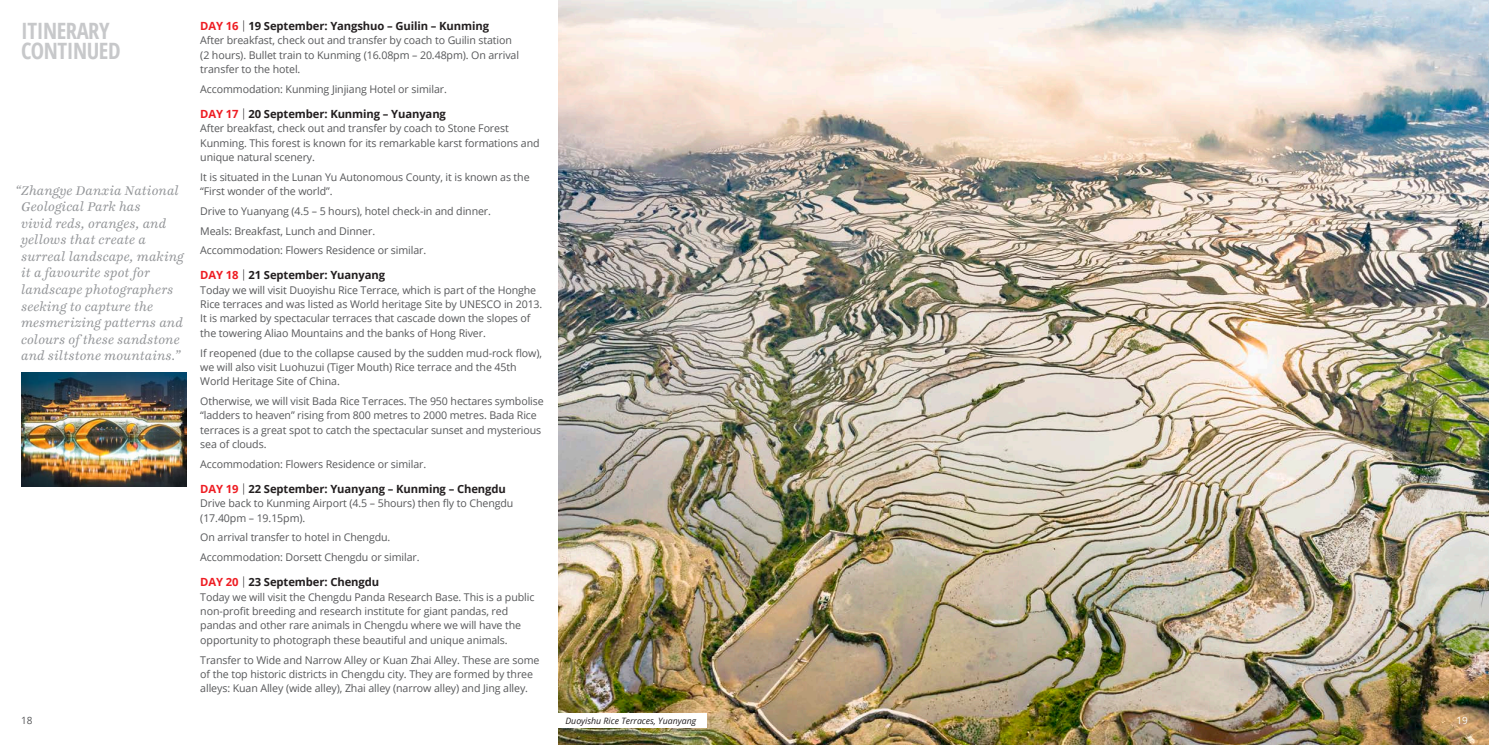
<style>
.page{position:relative;width:1489px;height:745px;background:#fff}
.page>*{position:absolute;margin:0;border:0;box-sizing:border-box;transform-origin:0 0}
.Heading_Colour{font:700 22.5px "Open Sans Condensed";letter-spacing:-.02em;color:#c7c8ca}
.t1{font:italic 13.75px/16.5px "Ingeborg";letter-spacing:.01em;color:#939598}
.Subheading{font:700 11.25px "Open Sans";letter-spacing:-.01em;color:#231f20}
.Body{font:10.62px/14.4px "Open Sans";letter-spacing:-.01em;color:#57585a}
.t2{font:10px "Open Sans";color:#57585a}
.t3{font:10px "Open Sans";color:#fff}
.t4{font:italic 8.75px "Open Sans";color:#231f20}
.s1{color:#ee1d23}
.s2{font-weight:300;font-stretch:condensed}
</style>
<div class="page">
<img style="left:21px;top:372px;width:165px;height:113px">
<img style="left:558px;top:0;width:930px;height:744px">
<div style="left:558px;top:712px;width:149px;height:14px;background:#fff"></div>
<p class="Heading_Colour" style="left:21px;top:15px;width:90px">ITINERARY</p>
<p class="Heading_Colour" style="left:21px;top:35px;width:101px">CONTINUED</p>
<p class="t1" style="left:21px;top:182px;width:164px;text-indent:-5px">“Zhangye Danxia National<br>Geological Park has<br>vivid reds, oranges, and yellows that create a surreal landscape, making it a favourite spot for landscape photographers seeking to capture the mesmerizing patterns and colours of these sandstone and siltstone mountains.”</p>
<p class="t2" style="left:21px;top:712px;width:13px">18</p>
<p class="Subheading" style="left:200px;top:18px;width:290px"><span class="s1">DAY 16</span> <span class="s2">|</span> 19 September: Yangshuo – Guilin – Kunming</p>
<p class="Body" style="left:200px;top:33px;width:320px">After breakfast, check out and transfer by coach to Guilin station (2 hours). Bullet train to Kunming (16.08pm – 20.48pm). On arrival transfer to the hotel.</p>
<p class="Body" style="left:200px;top:81px;width:248px">Accommodation: Kunming Jinjiang Hotel or similar.</p>
<p class="Subheading" style="left:200px;top:106px;width:247px"><span class="s1">DAY 17</span> <span class="s2">|</span> 20 September: Kunming – Yuanyang</p>
<p class="Body" style="left:200px;top:121px;width:341px">After breakfast, check out and transfer by coach to Stone Forest<br>Kunming. This forest is known for its remarkable karst formations and unique natural scenery.</p>
<p class="Body" style="left:200px;top:169px;width:331px">It is situated in the Lunan Yu Autonomous County, it is known as the “First wonder of the world”.</p>
<p class="Body" style="left:200px;top:203px;width:292px">Drive to Yuanyang (4.5 – 5 hours), hotel check-in and dinner.</p>
<p class="Body" style="left:200px;top:223px;width:176px">Meals: Breakfast, Lunch and Dinner.</p>
<p class="Body" style="left:200px;top:243px;width:227px">Accommodation: Flowers Residence or similar.</p>
<p class="Subheading" style="left:200px;top:267px;width:186px"><span class="s1">DAY 18</span> <span class="s2">|</span> 21 September: Yuanyang</p>
<p class="Body" style="left:200px;top:282px;width:343px">Today we will visit Duoyishu Rice Terrace, which is part of the Honghe Rice terraces and was listed as World heritage Site by UNESCO in 2013.<br>It is marked by spectacular terraces that cascade down the slopes of the towering Aliao Mountains and the banks of Hong River.</p>
<p class="Body" style="left:200px;top:345px;width:343px">If reopened (due to the collapse caused by the sudden mud-rock flow), we will also visit Luohuzui (Tiger Mouth) Rice terrace and the 45th<br>World Heritage Site of China.</p>
<p class="Body" style="left:200px;top:393px;width:345px">Otherwise, we will visit Bada Rice Terraces. The 950 hectares symbolise “ladders to heaven” rising from 800 metres to 2000 metres. Bada Rice terraces is a great spot to catch the spectacular sunset and mysterious sea of clouds.</p>
<p class="Body" style="left:200px;top:456px;width:227px">Accommodation: Flowers Residence or similar.</p>
<p class="Subheading" style="left:200px;top:480px;width:307px"><span class="s1">DAY 19</span> <span class="s2">|</span> 22 September: Yuanyang – Kunming – Chengdu</p>
<p class="Body" style="left:200px;top:495px;width:315px">Drive back to Kunming Airport (4.5 – 5hours) then fly to Chengdu (17.40pm – 19.15pm).</p>
<p class="Body" style="left:200px;top:530px;width:192px">On arrival transfer to hotel in Chengdu.</p>
<p class="Body" style="left:200px;top:549px;width:221px">Accommodation: Dorsett Chengdu or similar.</p>
<p class="Subheading" style="left:200px;top:574px;width:180px"><span class="s1">DAY 20</span> <span class="s2">|</span> 23 September: Chengdu</p>
<p class="Body" style="left:200px;top:589px;width:335px">Today we will visit the Chengdu Panda Research Base. This is a public non-profit breeding and research institute for giant pandas, red pandas and other rare animals in Chengdu where we will have the opportunity to photograph these beautiful and unique animals.</p>
<p class="Body" style="left:200px;top:651px;width:341px">Transfer to Wide and Narrow Alley or Kuan Zhai Alley. These are some of the top historic districts in Chengdu city. They are formed by three alleys: Kuan Alley (wide alley), Zhai alley (narrow alley) and Jing alley.</p>
<p class="t4" style="left:565px;top:713px;width:132px">Duoyishu Rice Terraces, Yuanyang</p>
<p class="t3" style="left:1456px;top:712px;width:13px">19</p>
</div>
